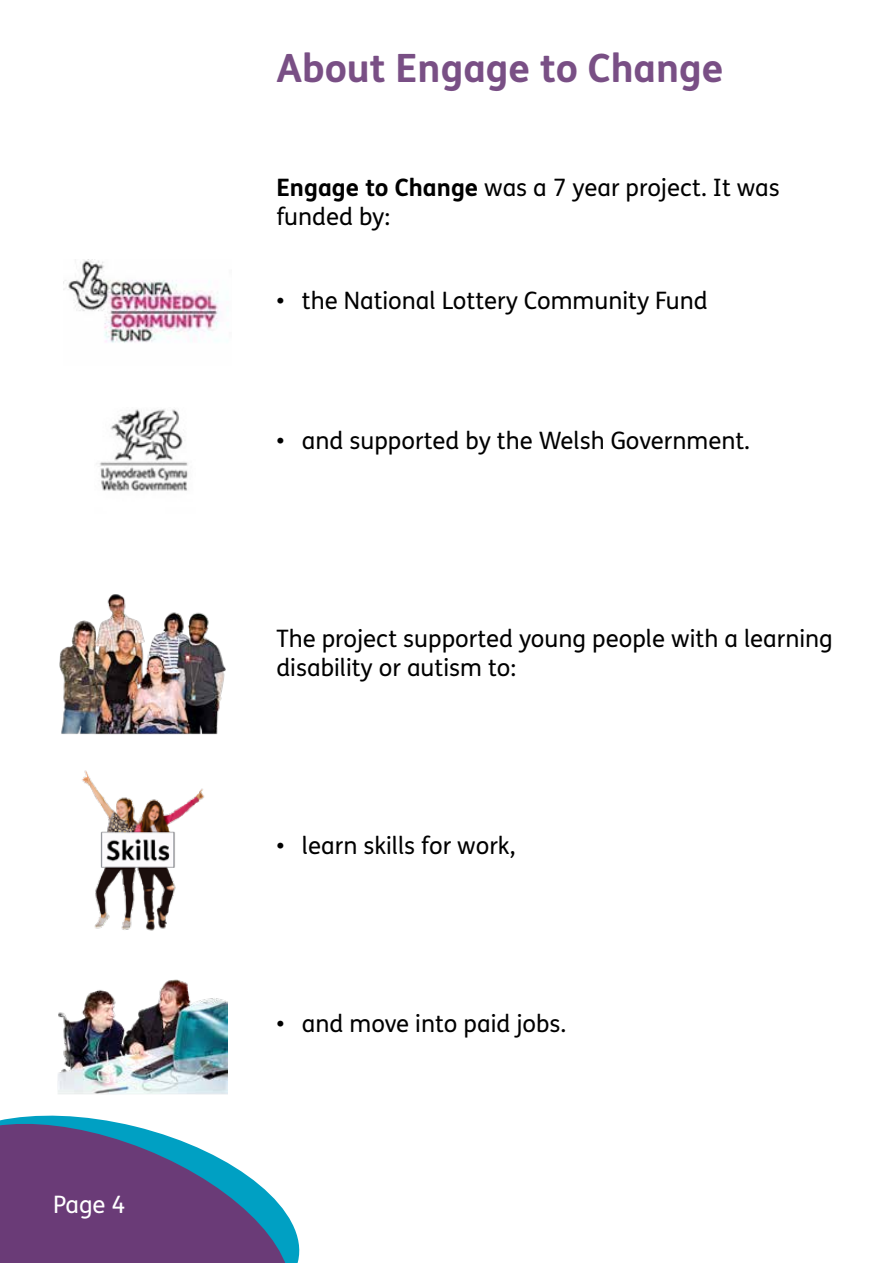
<style>
.page{position:relative;width:893px;height:1263px;background:#fff}
.page>*{position:absolute;margin:0;border:0;box-sizing:border-box;transform-origin:0 0}
.t1{font:700 39px "FS Me Pro";color:#794f85}
.t2{font:24px/28.8px "FS Me Pro";color:#000}
.t3{font:24px "FS Me Pro";color:#fff}
.s1{font-weight:700}
</style>
<div class="page">
<svg style="left:0;top:1115px;width:300px;height:148px;fill:#6a3b77"></svg>
<img style="left:59px;top:594px;width:167px;height:141px">
<img style="left:82px;top:770px;width:123px;height:161px">
<img style="left:57px;top:979px;width:170px;height:143px">
<img style="left:63px;top:259px;width:157px;height:84px">
<img style="left:99px;top:409px;width:89px;height:82px">
<p class="t3" style="left:53px;top:1188px;width:74px">Page 4</p>
<p class="t1" style="left:276px;top:38px;width:449px">About Engage to Change</p>
<p class="t2" style="left:276px;top:173px;width:505px"><span class="s1">Engage to Change</span> was a 7 year project. It was funded by:</p>
<p class="t2" style="left:276px;top:286px;width:433px">• the National Lottery Community Fund</p>
<p class="t2" style="left:276px;top:425px;width:475px">• and supported by the Welsh Government.</p>
<p class="t2" style="left:276px;top:624px;width:558px">The project supported young people with a learning disability or autism to:</p>
<p class="t2" style="left:276px;top:830px;width:241px">• learn skills for work,</p>
<p class="t2" style="left:276px;top:1008px;width:291px">• and move into paid jobs.</p>
</div>
